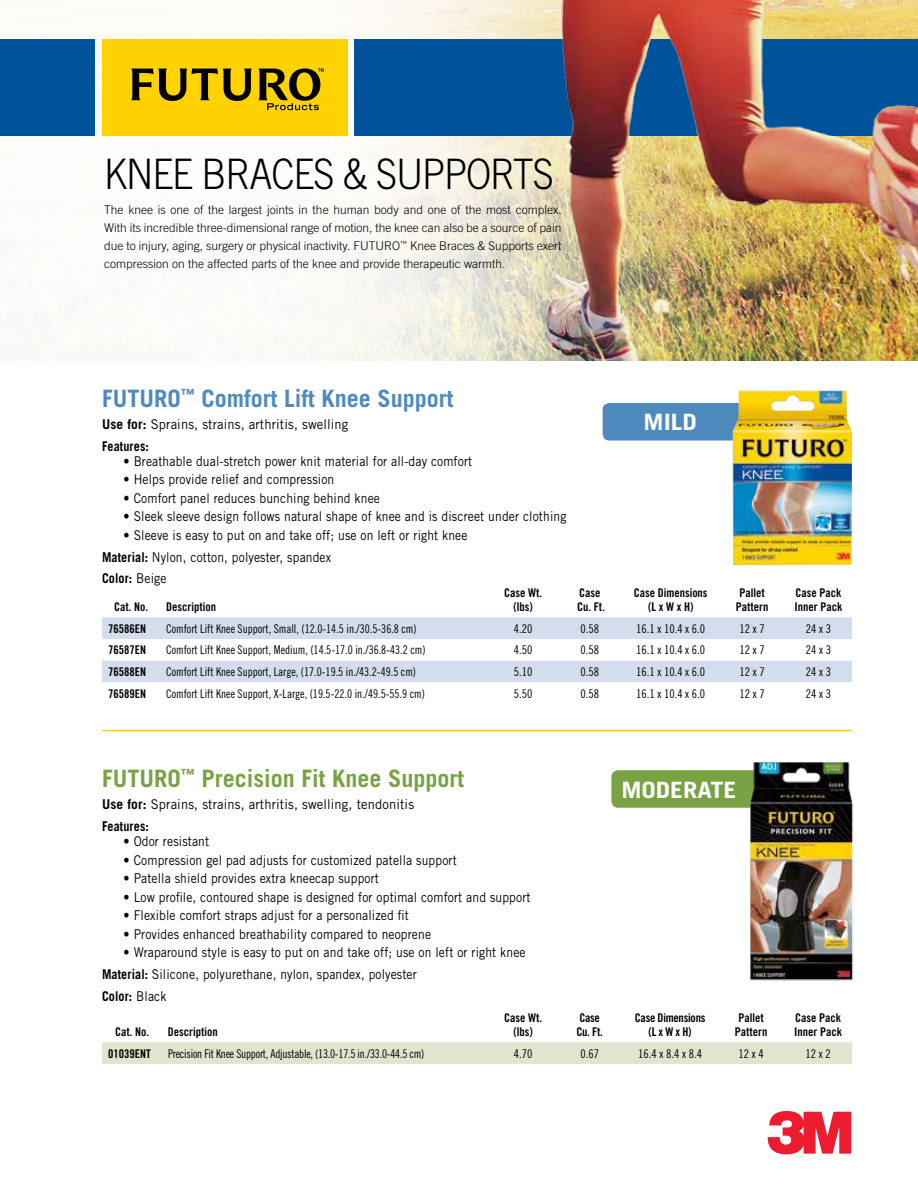
<style>
.page{position:relative;width:918px;height:1188px;background:#fff}
.page>*{position:absolute;margin:0;border:0;box-sizing:border-box;transform-origin:0 0}
.t1{font:300 42px "Trade Gothic";letter-spacing:-.03em;color:#000;scale:.9 1}
.t2{font:700 24px "Trade Gothic";color:#79a342}
.t3{font:700 24px "Trade Gothic";color:#4f8abe}
.t4{font:700 22.5px "Trade Gothic";color:#fff;scale:1.15 1}
.t5{font:13.5px/21.8px "Trade Gothic";letter-spacing:.01em;color:#000;scale:.9 1}
.t6{font:13.5px/21.8px "Trade Gothic";letter-spacing:.01em;color:#000;scale:.96 1}
.t7{font:300 12px/18px "Trade Gothic";color:#000;text-align:justify}
.t8{font:12px "Trade Gothic Cond Eighteen";color:#000;scale:.95 1}
.t9{font:12px/14.4px "Trade Gothic Bold Cond Twenty";color:#000;text-align:center}
.t10{font:12px "Trade Gothic Cond Eighteen";color:#000}
.t11{font:12px "Trade Gothic Cond Eighteen";letter-spacing:-.02em;color:#000;scale:.95 1}
.t12{font:12px/14.4px "Trade Gothic Bold Cond Twenty";letter-spacing:-.02em;color:#000;text-align:center}
.s1{font-weight:700}
</style>
<div class="page">
<img style="left:31px;top:0;width:887px;height:361px">
<div style="left:102px;top:39px;width:245px;height:97px;background:#ffd200"></div>
<svg style="left:131px;top:68px;width:193px;height:42px"></svg>
<svg style="left:354px;top:39px;width:564px;height:97px;background:#324f80"></svg>
<div style="left:0;top:39px;width:94px;height:97px;background:#00539b"></div>
<div style="left:102px;top:1042px;width:750px;height:22px;background:#e0e5cf"></div>
<svg style="left:102px;top:617px;width:750px;height:65px;fill:#d3dded"></svg>
<div style="left:603px;top:403px;width:150px;height:38px;background:#4f8abe;border-radius:7px"></div>
<div style="left:611px;top:770px;width:151px;height:38px;background:#79a342;border-radius:7px"></div>
<img style="left:733px;top:391px;width:119px;height:174px">
<img style="left:739px;top:762px;width:115px;height:219px">
<hr style="left:102px;top:730px;width:750px;height:1px;background:#ffce00">
<svg style="left:768px;top:1111px;width:83px;height:43px"></svg>
<h1 class="t1" style="left:104px;top:149px;width:496px">Knee Braces &amp; supports</h1>
<p class="t7" style="left:104px;top:200px;width:459px">The knee is one of the largest joints in the human body and one of the most complex.<br>With its incredible three-dimensional range of motion, the knee can also be a source of pain due to injury, aging, surgery or physical inactivity. FUTURO</p>
<p class="t7" style="left:104px;top:236px;width:459px;text-indent:296px"><sup>™</sup> Knee Braces &amp; Supports exert compression on the affected parts of the knee and provide therapeutic warmth.</p>
<h2 class="t3" style="left:102px;top:383px;width:353px">FUTURO<sup>™</sup> Comfort Lift Knee Support</h2>
<p class="t6" style="left:102px;top:413px;width:258px"><span class="s1">Use for:</span> Sprains, strains, arthritis, swelling<br><span class="s1">Features:</span></p>
<p class="t5" style="left:124px;top:450px;width:389px">• Breathable dual-stretch power knit material for all-day comfort</p>
<p class="t5" style="left:124px;top:468px;width:236px">• Helps provide relief and compression</p>
<p class="t5" style="left:124px;top:487px;width:286px">• Comfort panel reduces bunching behind knee</p>
<p class="t5" style="left:124px;top:505px;width:494px">• Sleek sleeve design follows natural shape of knee and is discreet under clothing</p>
<p class="t5" style="left:102px;top:524px;width:408px;text-indent:22px">• Sleeve is easy to put on and take off; use on left or right knee<br><span class="s1">Material:</span> Nylon, cotton, polyester, spandex<br><span class="s1">Color:</span> Beige</p>
<h3 class="t4" style="left:644px;top:409px;width:45px">mild</h3>
<p class="t9" style="left:114px;top:600px;width:35px">Cat. No.</p>
<p class="t9" style="left:166px;top:600px;width:51px">Description</p>
<p class="t9" style="left:504px;top:585px;width:39px">Case Wt. (lbs)</p>
<p class="t9" style="left:577px;top:585px;width:29px;text-align:left">Case<br>Cu. Ft.</p>
<p class="t9" style="left:634px;top:585px;width:75px">Case Dimensions (L x W x H)</p>
<p class="t9" style="left:736px;top:585px;width:34px">Pallet<br>Pattern</p>
<p class="t9" style="left:795px;top:585px;width:49px;text-align:left">Case Pack<br>Inner Pack</p>
<p class="t9" style="left:108px;top:621px;width:39px">76586EN</p>
<p class="t8" style="left:166px;top:621px;width:265px">Comfort Lift Knee Support, Small, (12.0-14.5 in./30.5-36.8 cm)</p>
<p class="t10" style="left:514px;top:621px;width:20px">4.20</p>
<p class="t10" style="left:580px;top:621px;width:20px">0.58</p>
<p class="t10" style="left:636px;top:621px;width:71px">16.1 x 10.4 x 6.0</p>
<p class="t10" style="left:740px;top:621px;width:27px">12 x 7</p>
<p class="t10" style="left:806px;top:621px;width:27px">24 x 3</p>
<p class="t9" style="left:108px;top:643px;width:39px">76587EN</p>
<p class="t8" style="left:166px;top:643px;width:275px">Comfort Lift Knee Support, Medium, (14.5-17.0 in./36.8-43.2 cm)</p>
<p class="t10" style="left:514px;top:643px;width:20px">4.50</p>
<p class="t10" style="left:580px;top:643px;width:20px">0.58</p>
<p class="t10" style="left:636px;top:643px;width:71px">16.1 x 10.4 x 6.0</p>
<p class="t10" style="left:740px;top:643px;width:27px">12 x 7</p>
<p class="t10" style="left:806px;top:643px;width:27px">24 x 3</p>
<p class="t9" style="left:108px;top:664px;width:39px">76588EN</p>
<p class="t8" style="left:166px;top:665px;width:265px">Comfort Lift Knee Support, Large, (17.0-19.5 in./43.2-49.5 cm)</p>
<p class="t10" style="left:514px;top:665px;width:20px">5.10</p>
<p class="t10" style="left:580px;top:665px;width:20px">0.58</p>
<p class="t10" style="left:636px;top:665px;width:71px">16.1 x 10.4 x 6.0</p>
<p class="t10" style="left:740px;top:665px;width:27px">12 x 7</p>
<p class="t10" style="left:806px;top:665px;width:27px">24 x 3</p>
<p class="t9" style="left:108px;top:686px;width:39px">76589EN</p>
<p class="t8" style="left:166px;top:686px;width:274px">Comfort Lift Knee Support, X-Large, (19.5-22.0 in./49.5-55.9 cm)</p>
<p class="t10" style="left:514px;top:686px;width:20px">5.50</p>
<p class="t10" style="left:580px;top:686px;width:20px">0.58</p>
<p class="t10" style="left:636px;top:686px;width:71px">16.1 x 10.4 x 6.0</p>
<p class="t10" style="left:740px;top:686px;width:27px">12 x 7</p>
<p class="t10" style="left:806px;top:686px;width:27px">24 x 3</p>
<h2 class="t2" style="left:102px;top:764px;width:364px">FUTURO<sup>™</sup> Precision Fit Knee Support</h2>
<h3 class="t4" style="left:621px;top:776px;width:15px">mod</h3>
<h3 class="t4" style="left:670px;top:776px;width:59px">erate</h3>
<p class="t6" style="left:102px;top:794px;width:327px"><span class="s1">Use for:</span> Sprains, strains, arthritis, swelling, tendonitis<br><span class="s1">Features:</span></p>
<p class="t5" style="left:124px;top:830px;width:96px">• Odor resistant</p>
<p class="t5" style="left:124px;top:849px;width:372px">• Compression gel pad adjusts for customized patella support</p>
<p class="t5" style="left:124px;top:867px;width:285px">• Patella shield provides extra kneecap support</p>
<p class="t5" style="left:124px;top:886px;width:454px">• Low profile, contoured shape is designed for optimal comfort and support</p>
<p class="t5" style="left:124px;top:904px;width:318px">• Flexible comfort straps adjust for a personalized fit</p>
<p class="t5" style="left:124px;top:923px;width:343px">• Provides enhanced breathability compared to neoprene</p>
<p class="t5" style="left:102px;top:941px;width:472px;text-indent:22px">• Wraparound style is easy to put on and take off; use on left or right knee<br><span class="s1">Material:</span> Silicone, polyurethane, nylon, spandex, polyester<br><span class="s1">Color:</span> Black</p>
<p class="t9" style="left:115px;top:1025px;width:35px">Cat. No.</p>
<p class="t9" style="left:168px;top:1025px;width:51px">Description</p>
<p class="t9" style="left:504px;top:1010px;width:39px">Case Wt. (lbs)</p>
<p class="t9" style="left:576px;top:1010px;width:28px;text-align:left">Case<br>Cu. Ft.</p>
<p class="t12" style="left:635px;top:1010px;width:72px">Case Dimensions (L x W x H)</p>
<p class="t9" style="left:735px;top:1010px;width:34px">Pallet<br>Pattern</p>
<p class="t9" style="left:794px;top:1010px;width:49px;text-align:left">Case Pack<br>Inner Pack</p>
<p class="t9" style="left:108px;top:1046px;width:44px">01039ENT</p>
<p class="t11" style="left:168px;top:1046px;width:271px">Precision Fit Knee Support, Adjustable, (13.0-17.5 in./33.0-44.5 cm)</p>
<p class="t10" style="left:514px;top:1046px;width:20px">4.70</p>
<p class="t10" style="left:580px;top:1046px;width:20px">0.67</p>
<p class="t10" style="left:638px;top:1046px;width:65px">16.4 x 8.4 x 8.4</p>
<p class="t10" style="left:738px;top:1046px;width:27px">12 x 4</p>
<p class="t10" style="left:805px;top:1046px;width:27px">12 x 2</p>
</div>
